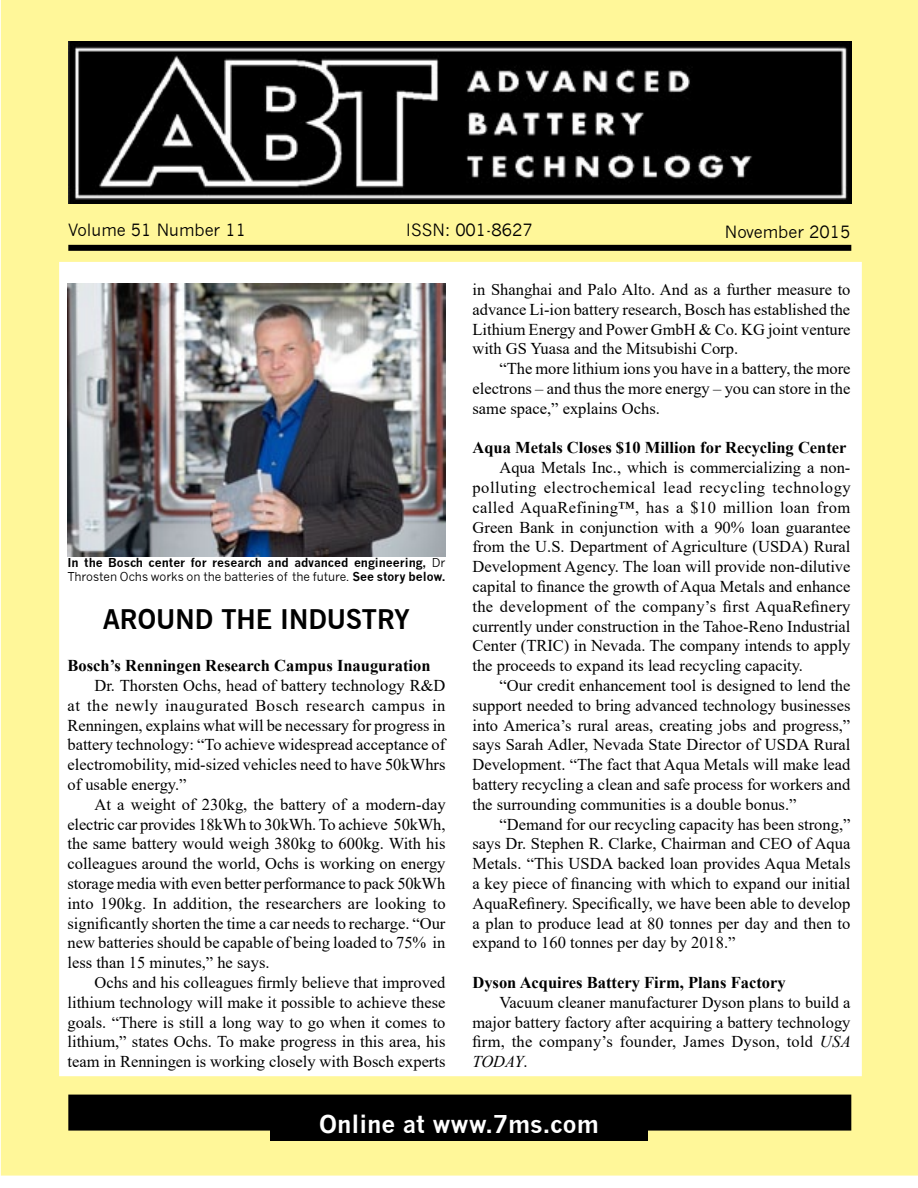
<style>
.page{position:relative;width:918px;height:1188px;background:#fff}
.page>*{position:absolute;margin:0;border:0;box-sizing:border-box;transform-origin:0 0}
.t1{font:700 27px "News Gothic BT";color:#000}
.t2{font:700 24px "News Gothic";color:#fff}
.t3{font:16.5px/19.8px "Times New Roman";color:#000;text-align:justify}
.t4{font:700 16.5px "Times New Roman";color:#000}
.t5{font:16.5px "News Gothic";color:#000}
.t6{font:700 12px/14.4px "News Gothic";color:#000}
.s1{font-weight:400}
.s2{font-style:italic}
</style>
<div class="page">
<div style="left:1px;top:0;width:917px;height:1176px;background:#fff799"></div>
<img style="left:68px;top:42px;width:783px;height:162px">
<div style="left:68px;top:1095px;width:783px;height:36px;background:#000"></div>
<div style="left:59px;top:262px;width:803px;height:814px;background:#fff;border:2px solid #fff"></div>
<div style="left:68px;top:245px;width:783px;height:6px;background:#000"></div>
<div style="left:270px;top:1115px;width:378px;height:26px;background:#000"></div>
<img style="left:68px;top:284px;width:378px;height:272px">
<p class="t5" style="left:68px;top:220px;width:179px">Volume 51 Number 11</p>
<p class="t5" style="left:406px;top:220px;width:128px">ISSN: 001-8627</p>
<p class="t5" style="left:725px;top:222px;width:127px">November 2015</p>
<p class="t6" style="left:68px;top:555px;width:379px">In the Bosch center for research and advanced engineering, <span class="s1">Dr<br>Throsten Ochs works on the batteries of the future.</span> See story below.</p>
<h1 class="t1" style="left:103px;top:603px;width:308px">AROUND THE INDUSTRY</h1>
<p class="t4" style="left:68px;top:654px;width:365px">Bosch’s Renningen Research Campus Inauguration</p>
<p class="t3" style="left:68px;top:675px;width:379px;text-indent:27px">Dr. Thorsten Ochs, head of battery technology R&amp;D at the newly inaugurated Bosch research campus in Renningen, explains what will be necessary for progress in battery technology: “To achieve widespread acceptance of electromobility, mid-sized vehicles need to have 50kWhrs of usable energy.”</p>
<p class="t3" style="left:68px;top:794px;width:380px;text-indent:27px">At a weight of 230kg, the battery of a modern-day electric car provides 18kWh to 30kWh. To achieve 50kWh, the same battery would weigh 380kg to 600kg. With his colleagues around the world, Ochs is working on energy storage media with even better performance to pack 50kWh into 190kg. In addition, the researchers are looking to significantly shorten the time a car needs to recharge. “Our new batteries should be capable of being loaded to 75% in less than 15 minutes,” he says.</p>
<p class="t3" style="left:68px;top:972px;width:380px;text-indent:27px">Ochs and his colleagues firmly believe that improved lithium technology will make it possible to achieve these goals. “There is still a long way to go when it comes to lithium,” states Ochs. To make progress in this area, his team in Renningen is working closely with Bosch experts</p>
<p class="t3" style="left:472px;top:279px;width:380px">in Shanghai and Palo Alto. And as a further measure to advance Li-ion battery research, Bosch has established the Lithium Energy and Power GmbH &amp; Co. KG joint venture with GS Yuasa and the Mitsubishi Corp.</p>
<p class="t3" style="left:472px;top:358px;width:380px;text-indent:27px">“The more lithium ions you have in a battery, the more electrons – and thus the more energy – you can store in the same space,” explains Ochs.</p>
<p class="t4" style="left:472px;top:436px;width:376px">Aqua Metals Closes $10 Million for Recycling Center</p>
<p class="t3" style="left:472px;top:457px;width:380px;text-indent:27px">Aqua Metals Inc., which is commercializing a non&shy;polluting electrochemical lead recycling technology called AquaRefining™, has a $10 million loan from Green Bank in conjunction with a 90% loan guarantee from the U.S. Department of Agriculture (USDA) Rural Development Agency. The loan will provide non-dilutive capital to finance the growth of Aqua Metals and enhance the development of the company’s first AquaRefinery currently under construction in the Tahoe-Reno Industrial Center (TRIC) in Nevada. The company intends to apply the proceeds to expand its lead recycling capacity.</p>
<p class="t3" style="left:472px;top:675px;width:380px;text-indent:27px">“Our credit enhancement tool is designed to lend the support needed to bring advanced technology businesses into America’s rural areas, creating jobs and progress,” says Sarah Adler, Nevada State Director of USDA Rural Development. “The fact that Aqua Metals will make lead battery recycling a clean and safe process for workers and the surrounding communities is a double bonus.”</p>
<p class="t3" style="left:472px;top:814px;width:380px;text-indent:27px">“Demand for our recycling capacity has been strong,” says Dr. Stephen R. Clarke, Chairman and CEO of Aqua Metals. “This USDA backed loan provides Aqua Metals a key piece of financing with which to expand our initial AquaRefinery. Specifically, we have been able to develop a plan to produce lead at 80 tonnes per day and then to expand to 160 tonnes per day by 2018.”</p>
<p class="t4" style="left:472px;top:971px;width:315px">Dyson Acquires Battery Firm, Plans Factory</p>
<p class="t3" style="left:472px;top:992px;width:380px;text-indent:27px">Vacuum cleaner manufacturer Dyson plans to build a major battery factory after acquiring a battery technology firm, the company’s founder, James Dyson, told <span class="s2">USA TODAY</span>.</p>
<h2 class="t2" style="left:319px;top:1110px;width:281px">Online at www.7ms.com</h2>
</div>
